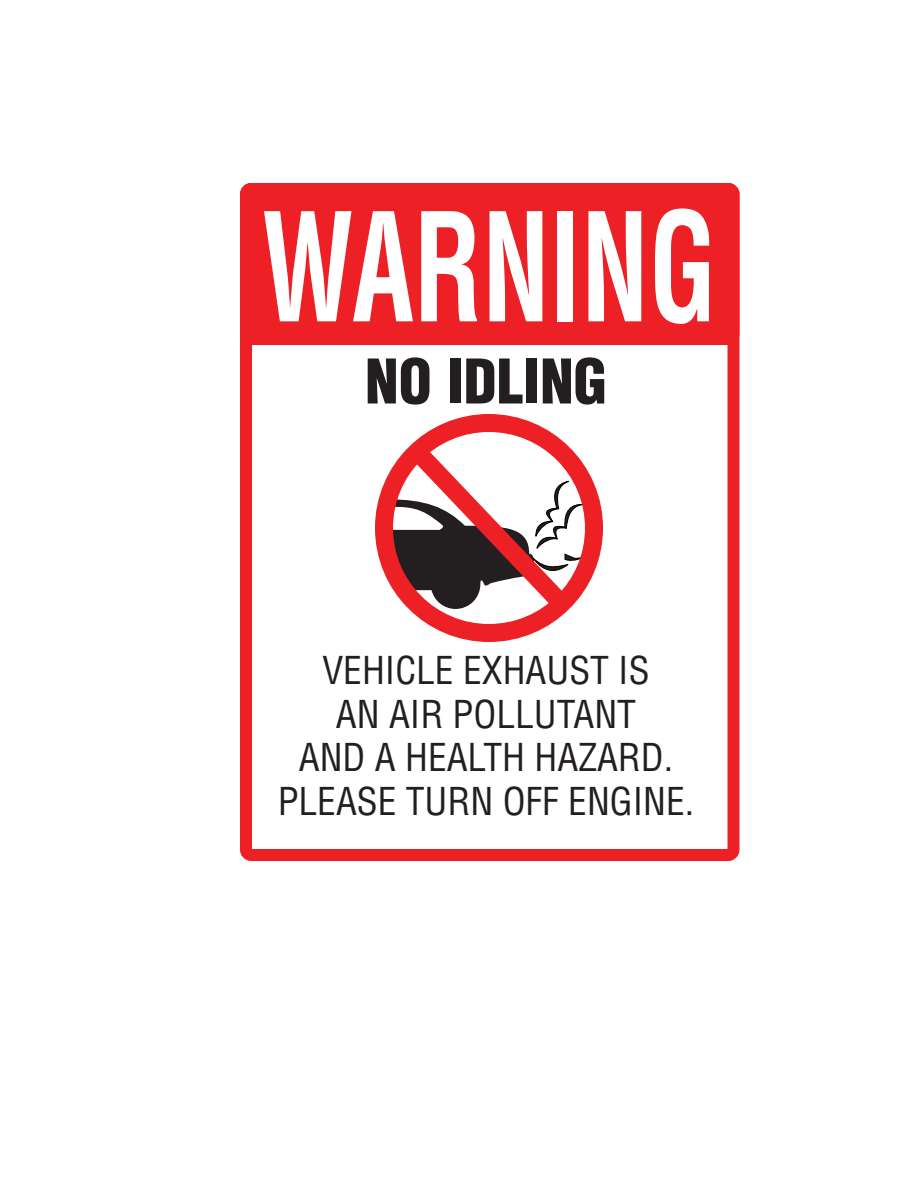
<style>
.page{position:relative;width:918px;height:1188px;background:#fff}
.page>*{position:absolute;margin:0;border:0;box-sizing:border-box;transform-origin:0 0}
.t1{font:700 condensed 147px "Helvetica LT Std";color:#fff;scale:.76 1}
.t2{font:900 condensed 60px "Helvetica LT Std";color:#231f20}
.t3{font:condensed 37.5px/43.5px "Helvetica LT Std";color:#231f20;text-align:center}
</style>
<div class="page">
<div style="left:240px;top:183px;width:500px;height:678px;border:12px solid #ed2026;border-radius:5px"></div>
<div style="left:246px;top:189px;width:488px;height:150px;background:#ed2026;border-radius:5px"></div>
<div style="left:240px;top:183px;width:500px;height:162px;border:12px solid #ed2026;border-radius:5px"></div>
<div style="left:375px;top:414px;width:228px;height:228px;border:18px solid #ed2026;border-radius:50%"></div>
<svg style="left:379px;top:428px;width:207px;height:200px"></svg>
<h1 class="t1" style="left:261px;top:176px;width:601px">WARNING</h1>
<h2 class="t2" style="left:365px;top:344px;width:243px">NO IDLING</h2>
<p class="t3" style="left:278px;top:648px;width:418px">VEHICLE EXHAUST IS<br>AN AIR POLLUTANT<br>AND A HEALTH HAZARD.<br>PLEASE TURN OFF ENGINE.</p>
</div>
